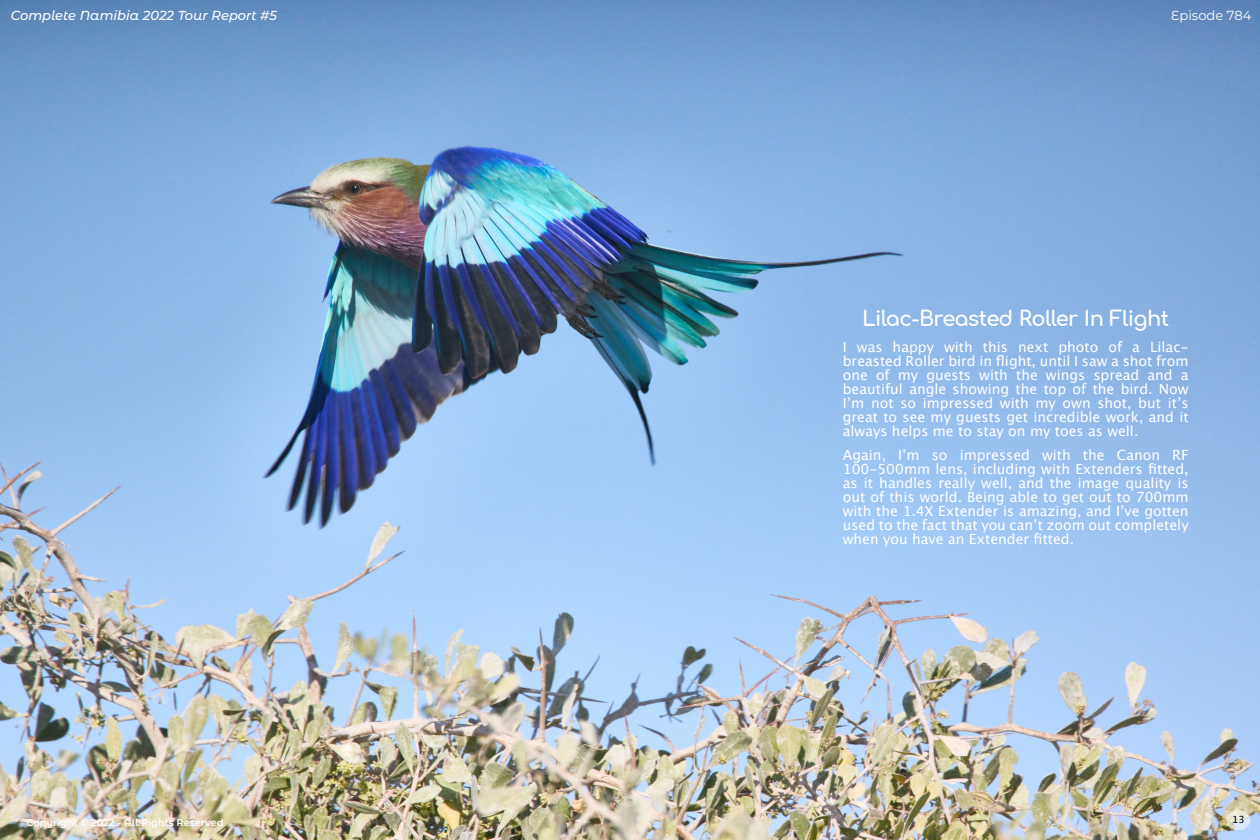
<style>
.page{position:relative;width:1260px;height:840px;background:#fff}
.page>*{position:absolute;margin:0;border:0;box-sizing:border-box;transform-origin:0 0}
.t1{font:700 21px "Comfortaa";letter-spacing:-.03em;color:#fff}
.t2{font:14px/14px "Lucida Grande";color:#fff;text-align:justify}
.t3{font:italic 500 13.12px "Montserrat Alternates";color:#fff}
.t4{font:13.12px "Montserrat Alternates";color:#fff}
.t5{font:600 9.8px "Montserrat Alternates";color:#fff}
.t6{font:9.8px "Lucida Grande";color:#000}
</style>
<div class="page">
<img style="left:0;top:0;width:1260px;height:840px">
<div style="left:1227px;top:810px;width:23px;height:20px;background:#fff;border-radius:50%;opacity:.52"></div>
<p class="t3" style="left:11px;top:7px;width:268px">Complete Namibia 2022 Tour Report #5</p>
<p class="t5" style="left:26px;top:816px;width:199px">Copyright © 2022 - All Rights Reserved</p>
<p class="t4" style="left:1171px;top:7px;width:82px">Episode 784</p>
<h1 class="t1" style="left:862px;top:307px;width:308px">Lilac-Breasted Roller In Flight</h1>
<p class="t2" style="left:843px;top:341px;width:347px">I was happy with this next photo of a Lilac&shy;breasted Roller bird in flight, until I saw a shot from one of my guests with the wings spread and a beautiful angle showing the top of the bird. Now Iʼm not so impressed with my own shot, but itʼs great to see my guests get incredible work, and it always helps me to stay on my toes as well.</p>
<p class="t2" style="left:843px;top:449px;width:347px">Again, Iʼm so impressed with the Canon RF 100-500mm lens, including with Extenders fitted, as it handles really well, and the image quality is out of this world. Being able to get out to 700mm with the 1.4X Extender is amazing, and Iʼve gotten used to the fact that you canʼt zoom out completely when you have an Extender fitted.</p>
<p class="t6" style="left:1232px;top:816px;width:14px">13</p>
</div>
